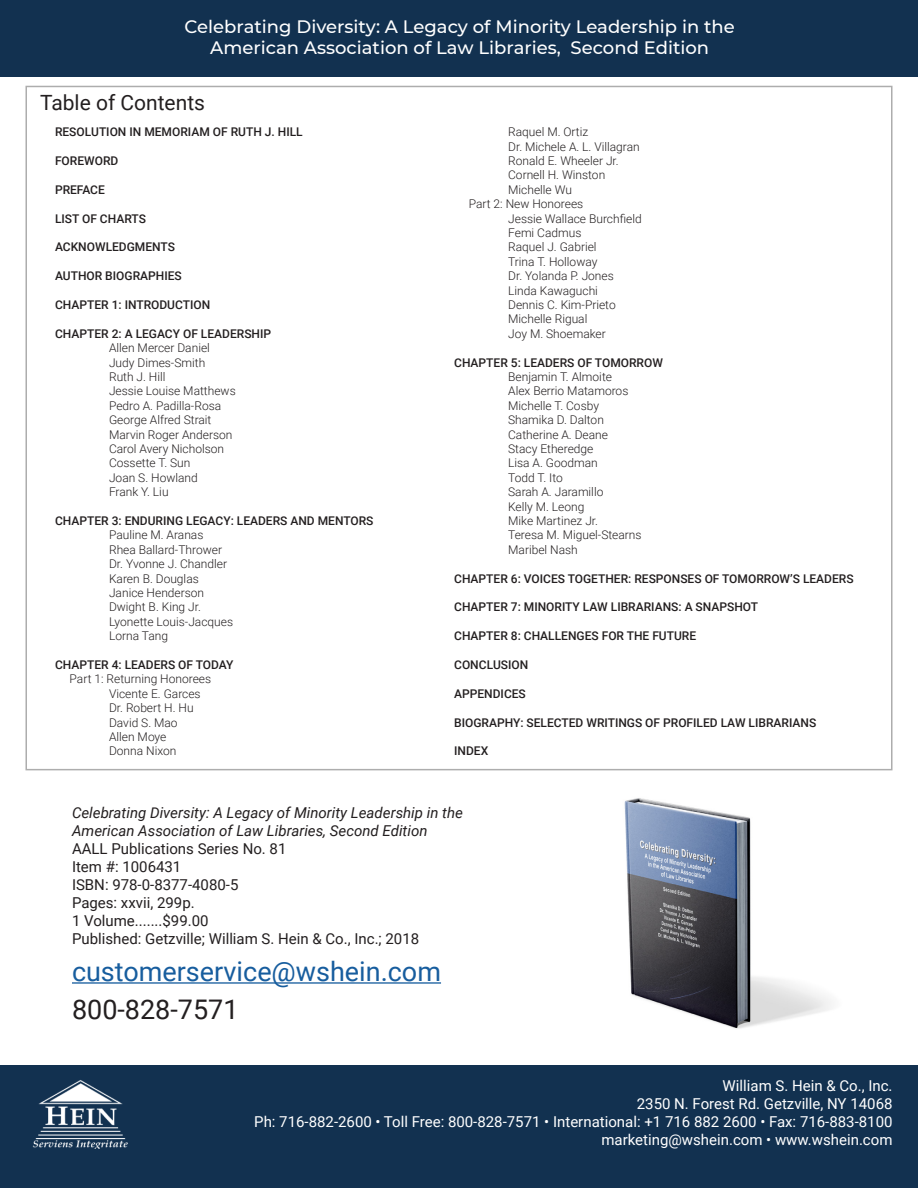
<style>
.page{position:relative;width:918px;height:1188px;background:#fff}
.page>*{position:absolute;margin:0;border:0;box-sizing:border-box;transform-origin:0 0}
.t1{font:27px/37.5px "Roboto";color:#175d9e}
.t2{font:21px "Roboto";color:#231f20}
.t3{font:500 18px "Montserrat";color:#fff}
.t4{font:15px "Roboto";color:#fff}
.t5{font:15px "Roboto";color:#231f20}
.t6{font:italic 15px/18px "Roboto";color:#231f20}
.t7{font:300 12px "Roboto";color:#231f20}
.t8{font:500 12px "Roboto";color:#231f20}
.s1{color:#231f20}
</style>
<div class="page">
<div style="left:0;top:0;width:918px;height:77px;background:#123150"></div>
<div style="left:0;top:1065px;width:918px;height:123px;background:#123150"></div>
<img style="left:32px;top:1080px;width:96px;height:68px">
<hr style="left:72px;top:982px;width:369px;height:2px;background:#175d9e">
<img style="left:624px;top:798px;width:207px;height:231px">
<p class="t3" style="left:185px;top:14px;width:552px">Celebrating Diversity: A Legacy of Minority Leadership in the</p>
<p class="t3" style="left:210px;top:35px;width:500px">American Association of Law Libraries, Second Edition</p>
<p class="t2" style="left:40px;top:88px;width:167px">Table of Contents</p>
<p class="t8" style="left:55px;top:124px;width:249px">RESOLUTION IN MEMORIAM OF RUTH J. HILL</p>
<p class="t8" style="left:55px;top:152px;width:65px">FOREWORD</p>
<p class="t8" style="left:55px;top:181px;width:51px">PREFACE</p>
<p class="t8" style="left:55px;top:210px;width:92px">LIST OF CHARTS</p>
<p class="t8" style="left:55px;top:239px;width:121px">ACKNOWLEDGMENTS</p>
<p class="t8" style="left:55px;top:268px;width:128px">AUTHOR BIOGRAPHIES</p>
<p class="t8" style="left:55px;top:296px;width:157px">CHAPTER 1: INTRODUCTION</p>
<p class="t8" style="left:55px;top:325px;width:218px">CHAPTER 2: A LEGACY OF LEADERSHIP</p>
<p class="t7" style="left:109px;top:340px;width:102px">Allen Mercer Daniel</p>
<p class="t7" style="left:109px;top:354px;width:98px">Judy Dimes-Smith</p>
<p class="t7" style="left:109px;top:368px;width:58px">Ruth J. Hill</p>
<p class="t7" style="left:109px;top:383px;width:128px">Jessie Louise Matthews</p>
<p class="t7" style="left:109px;top:397px;width:114px">Pedro A. Padilla-Rosa</p>
<p class="t7" style="left:109px;top:412px;width:104px">George Alfred Strait</p>
<p class="t7" style="left:109px;top:426px;width:125px">Marvin Roger Anderson</p>
<p class="t7" style="left:109px;top:440px;width:117px">Carol Avery Nicholson</p>
<p class="t7" style="left:109px;top:455px;width:83px">Cossette T. Sun</p>
<p class="t7" style="left:109px;top:469px;width:90px">Joan S. Howland</p>
<p class="t7" style="left:109px;top:484px;width:61px">Frank Y. Liu</p>
<p class="t8" style="left:55px;top:512px;width:320px">CHAPTER 3: ENDURING LEGACY: LEADERS AND MENTORS</p>
<p class="t7" style="left:109px;top:527px;width:96px">Pauline M. Aranas</p>
<p class="t7" style="left:109px;top:541px;width:115px">Rhea Ballard-Thrower</p>
<p class="t7" style="left:109px;top:556px;width:120px">Dr. Yvonne J. Chandler</p>
<p class="t7" style="left:109px;top:570px;width:91px">Karen B. Douglas</p>
<p class="t7" style="left:109px;top:584px;width:97px">Janice Henderson</p>
<p class="t7" style="left:109px;top:599px;width:93px">Dwight B. King Jr.</p>
<p class="t7" style="left:109px;top:613px;width:126px">Lyonette Louis-Jacques</p>
<p class="t7" style="left:109px;top:628px;width:60px">Lorna Tang</p>
<p class="t8" style="left:55px;top:656px;width:180px">CHAPTER 4: LEADERS OF TODAY</p>
<p class="t7" style="left:70px;top:671px;width:143px">Part 1: Returning Honorees</p>
<p class="t7" style="left:109px;top:685px;width:93px">Vicente E. Garces</p>
<p class="t7" style="left:109px;top:700px;width:86px">Dr. Robert H. Hu</p>
<p class="t7" style="left:109px;top:714px;width:70px">David S. Mao</p>
<p class="t7" style="left:109px;top:728px;width:59px">Allen Moye</p>
<p class="t7" style="left:109px;top:743px;width:69px">Donna Nixon</p>
<p class="t7" style="left:508px;top:124px;width:82px">Raquel M. Ortiz</p>
<p class="t7" style="left:508px;top:138px;width:133px">Dr. Michele A. L. Villagran</p>
<p class="t7" style="left:508px;top:152px;width:112px">Ronald E. Wheeler Jr.</p>
<p class="t7" style="left:508px;top:167px;width:99px">Cornell H. Winston</p>
<p class="t7" style="left:508px;top:181px;width:65px">Michelle Wu</p>
<p class="t7" style="left:469px;top:196px;width:116px">Part 2: New Honorees</p>
<p class="t7" style="left:508px;top:210px;width:135px">Jessie Wallace Burchfield</p>
<p class="t7" style="left:508px;top:224px;width:75px">Femi Cadmus</p>
<p class="t7" style="left:508px;top:239px;width:90px">Raquel J. Gabriel</p>
<p class="t7" style="left:508px;top:253px;width:91px">Trina T. Holloway</p>
<p class="t7" style="left:508px;top:268px;width:107px">Dr. Yolanda P. Jones</p>
<p class="t7" style="left:508px;top:282px;width:91px">Linda Kawaguchi</p>
<p class="t7" style="left:508px;top:296px;width:109px">Dennis C. Kim-Prieto</p>
<p class="t7" style="left:508px;top:311px;width:81px">Michelle Rigual</p>
<p class="t7" style="left:508px;top:325px;width:99px">Joy M. Shoemaker</p>
<p class="t8" style="left:454px;top:354px;width:210px">CHAPTER 5: LEADERS OF TOMORROW</p>
<p class="t7" style="left:508px;top:368px;width:105px">Benjamin T. Almoite</p>
<p class="t7" style="left:508px;top:383px;width:122px">Alex Berrio Matamoros</p>
<p class="t7" style="left:508px;top:397px;width:92px">Michelle T. Cosby</p>
<p class="t7" style="left:508px;top:412px;width:97px">Shamika D. Dalton</p>
<p class="t7" style="left:508px;top:426px;width:101px">Catherine A. Deane</p>
<p class="t7" style="left:508px;top:440px;width:87px">Stacy Etheredge</p>
<p class="t7" style="left:508px;top:455px;width:91px">Lisa A. Goodman</p>
<p class="t7" style="left:508px;top:469px;width:56px">Todd T. Ito</p>
<p class="t7" style="left:508px;top:484px;width:97px">Sarah A. Jaramillo</p>
<p class="t7" style="left:508px;top:498px;width:78px">Kelly M. Leong</p>
<p class="t7" style="left:508px;top:512px;width:91px">Mike Martinez Jr.</p>
<p class="t7" style="left:508px;top:527px;width:135px">Teresa M. Miguel-Stearns</p>
<p class="t7" style="left:508px;top:541px;width:71px">Maribel Nash</p>
<p class="t8" style="left:454px;top:570px;width:401px">CHAPTER 6: VOICES TOGETHER: RESPONSES OF TOMORROW’S LEADERS</p>
<p class="t8" style="left:454px;top:599px;width:305px">CHAPTER 7: MINORITY LAW LIBRARIANS: A SNAPSHOT</p>
<p class="t8" style="left:454px;top:628px;width:243px">CHAPTER 8: CHALLENGES FOR THE FUTURE</p>
<p class="t8" style="left:454px;top:656px;width:76px">CONCLUSION</p>
<p class="t8" style="left:454px;top:685px;width:73px">APPENDICES</p>
<p class="t8" style="left:454px;top:714px;width:364px">BIOGRAPHY: SELECTED WRITINGS OF PROFILED LAW LIBRARIANS</p>
<p class="t8" style="left:454px;top:743px;width:36px">INDEX</p>
<p class="t6" style="left:72px;top:803px;width:392px">Celebrating Diversity: A Legacy of Minority Leadership in the<br>American Association of Law Libraries, Second Edition</p>
<p class="t5" style="left:72px;top:838px;width:216px">AALL Publications Series No. 81</p>
<p class="t5" style="left:72px;top:856px;width:111px">Item #: 1006431</p>
<p class="t5" style="left:72px;top:874px;width:168px">ISBN: 978-0-8377-4080-5</p>
<p class="t5" style="left:72px;top:892px;width:124px">Pages: xxvii, 299p.</p>
<p class="t5" style="left:72px;top:910px;width:138px">1 Volume.......$99.00</p>
<p class="t5" style="left:72px;top:928px;width:349px">Published: Getzville; William S. Hein &amp; Co., Inc.; 2018</p>
<p class="t1" style="left:72px;top:952px;width:371px">customerservice@wshein.com<br><span class="s1">800-828-7571</span></p>
<p class="t4" style="left:723px;top:1075px;width:171px">William S. Hein &amp; Co., Inc.</p>
<p class="t4" style="left:637px;top:1093px;width:257px">2350 N. Forest Rd. Getzville, NY 14068</p>
<p class="t4" style="left:254px;top:1111px;width:640px">Ph: 716-882-2600 • Toll Free: 800-828-7571 • International: +1 716 882 2600 • Fax: 716-883-8100</p>
<p class="t4" style="left:601px;top:1129px;width:293px">marketing@wshein.com • www.wshein.com</p>
</div>
